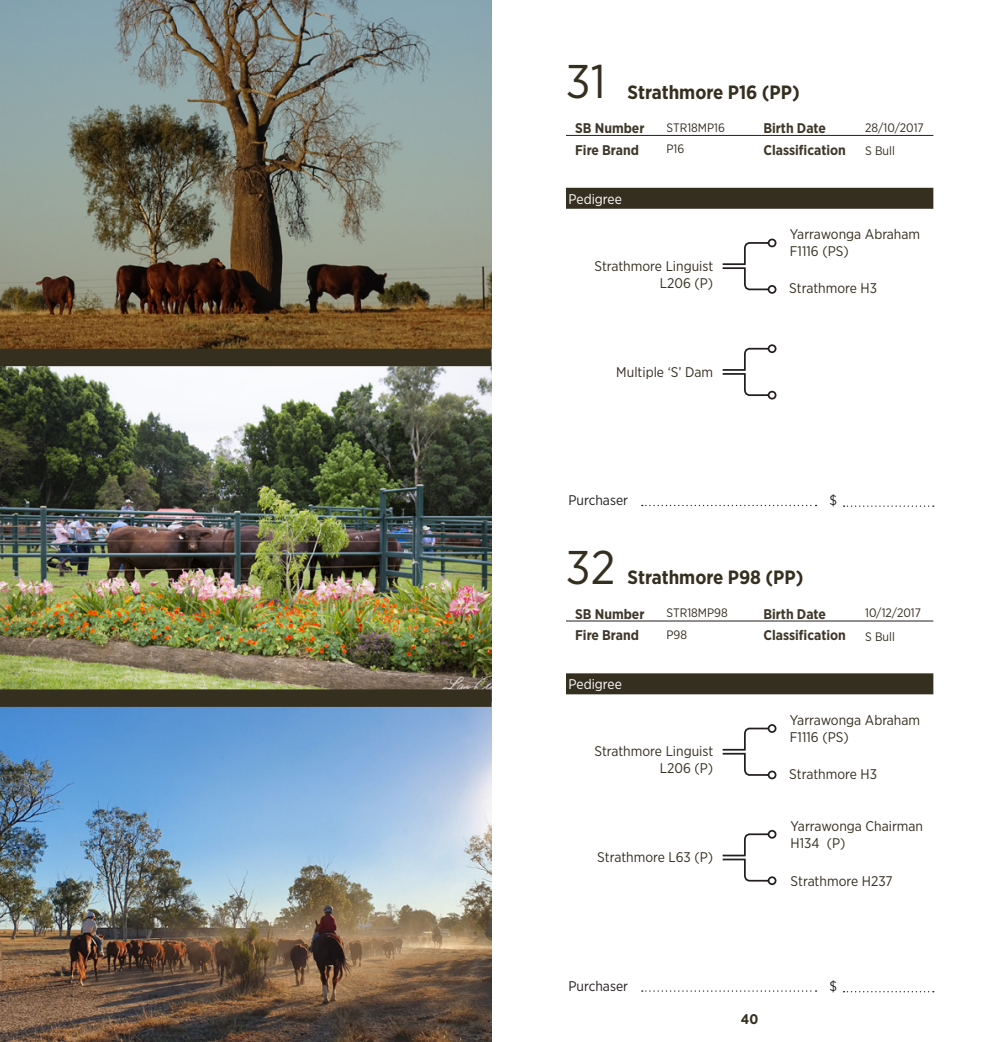
<style>
.page{position:relative;width:983px;height:1042px;background:#fff}
.page>*{position:absolute;margin:0;border:0;box-sizing:border-box;transform-origin:0 0}
.t1{font:47.25px "Gotham Narrow";color:#352f20}
.t2{font:700 19.25px "Gotham Narrow";color:#352f20}
.t3{font:14px/16.8px "Gotham Narrow";color:#352f20}
.t4{font:700 14px "Gotham Narrow";color:#3f382a}
.t5{font:14px "Gotham Narrow";color:#231f20}
.t6{font:14px "Gotham Narrow";color:#fff}
.t7{font:700 14px "Gotham Narrow";color:#352f20}
.t8{font:12.25px "Gotham Narrow";color:#352f20}
</style>
<div class="page">
<img style="left:0;top:0;width:491px;height:349px">
<img style="left:0;top:707px;width:491px;height:335px">
<img style="left:0;top:366px;width:491px;height:323px">
<div style="left:0;top:349px;width:491px;height:17px;background:#352f20"></div>
<div style="left:0;top:689px;width:491px;height:18px;background:#352f20"></div>
<svg style="left:641px;top:505px;width:175px;height:1px"></svg>
<svg style="left:843px;top:505px;width:90px;height:2px"></svg>
<svg style="left:722px;top:238px;width:55px;height:56px"></svg>
<svg style="left:722px;top:344px;width:55px;height:56px"></svg>
<hr style="left:566px;top:135px;width:367px;height:1px;background:#231f20">
<div style="left:566px;top:188px;width:367px;height:21px;background:#352f20"></div>
<svg style="left:641px;top:990px;width:175px;height:1px"></svg>
<svg style="left:843px;top:991px;width:90px;height:1px"></svg>
<svg style="left:722px;top:724px;width:55px;height:56px"></svg>
<svg style="left:722px;top:829px;width:55px;height:57px"></svg>
<hr style="left:566px;top:620px;width:367px;height:1px;background:#231f20">
<div style="left:566px;top:673px;width:367px;height:21px;background:#352f20"></div>
<p class="t1" style="left:566px;top:52px;width:41px">31</p>
<p class="t2" style="left:627px;top:80px;width:173px">Strathmore P16 (PP)</p>
<p class="t4" style="left:575px;top:119px;width:71px">SB Number</p>
<p class="t4" style="left:575px;top:141px;width:65px">Fire Brand</p>
<p class="t6" style="left:568px;top:190px;width:55px">Pedigree</p>
<p class="t8" style="left:666px;top:120px;width:60px">STR18MP16</p>
<p class="t8" style="left:666px;top:142px;width:19px">P16</p>
<p class="t4" style="left:763px;top:119px;width:64px">Birth Date</p>
<p class="t4" style="left:763px;top:141px;width:84px">Classification</p>
<p class="t8" style="left:864px;top:120px;width:60px">28/10/2017</p>
<p class="t8" style="left:864px;top:143px;width:31px">S Bull</p>
<p class="t3" style="left:594px;top:257px;width:120px;text-align:right">Strathmore Linguist<br>L206 (P)</p>
<p class="t3" style="left:616px;top:363px;width:98px">Multiple ‘S’ Dam</p>
<p class="t3" style="left:789px;top:226px;width:132px">Yarrawonga Abraham<br>F1116 (PS)</p>
<p class="t3" style="left:789px;top:279px;width:89px">Strathmore H3</p>
<p class="t5" style="left:568px;top:492px;width:61px">Purchaser</p>
<p class="t5" style="left:829px;top:492px;width:9px">$</p>
<p class="t1" style="left:566px;top:538px;width:51px">32</p>
<p class="t2" style="left:627px;top:565px;width:177px">Strathmore P98 (PP)</p>
<p class="t4" style="left:575px;top:605px;width:71px">SB Number</p>
<p class="t4" style="left:575px;top:626px;width:65px">Fire Brand</p>
<p class="t6" style="left:568px;top:676px;width:55px">Pedigree</p>
<p class="t8" style="left:666px;top:605px;width:63px">STR18MP98</p>
<p class="t8" style="left:666px;top:627px;width:22px">P98</p>
<p class="t4" style="left:763px;top:605px;width:64px">Birth Date</p>
<p class="t4" style="left:763px;top:626px;width:84px">Classification</p>
<p class="t8" style="left:864px;top:605px;width:57px">10/12/2017</p>
<p class="t8" style="left:864px;top:629px;width:31px">S Bull</p>
<p class="t3" style="left:594px;top:743px;width:120px;text-align:right">Strathmore Linguist<br>L206 (P)</p>
<p class="t3" style="left:597px;top:849px;width:117px">Strathmore L63 (P)</p>
<p class="t3" style="left:789px;top:711px;width:132px">Yarrawonga Abraham<br>F1116 (PS)</p>
<p class="t3" style="left:789px;top:765px;width:89px">Strathmore H3</p>
<p class="t3" style="left:790px;top:817px;width:134px">Yarrawonga Chairman<br>H134 (P)</p>
<p class="t3" style="left:790px;top:872px;width:103px">Strathmore H237</p>
<p class="t5" style="left:568px;top:977px;width:61px">Purchaser</p>
<p class="t5" style="left:829px;top:977px;width:9px">$</p>
<p class="t7" style="left:740px;top:1010px;width:19px">40</p>
</div>
